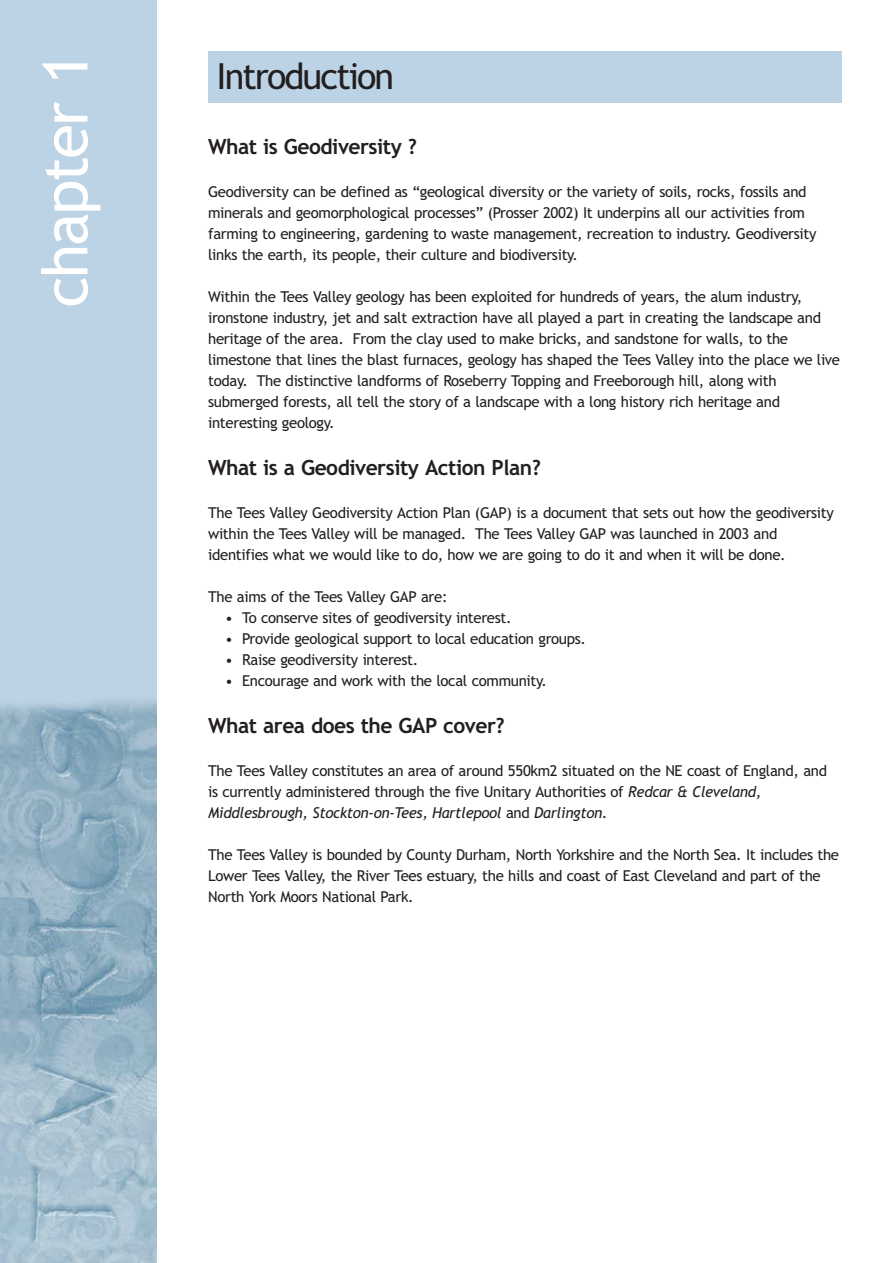
<style>
.page{position:relative;width:893px;height:1263px;background:#fff}
.page>*{position:absolute;margin:0;border:0;box-sizing:border-box;transform-origin:0 0}
.t1{font:63px "Trebuchet MS";letter-spacing:-.03em;color:#fff}
.t2{font:36px "Trebuchet MS";letter-spacing:-.05em;color:#231f20}
.t3{font:700 21px "Trebuchet MS";letter-spacing:-.025em;color:#231f20}
.t4{font:15px/21px "Trebuchet MS";letter-spacing:-.02em;color:#231f20}
.s1{font-style:italic}
</style>
<div class="page">
<img style="left:0;top:1px;width:157px;height:1262px">
<div style="left:208px;top:52px;width:634px;height:51px;background:#bbd3e5"></div>
<h1 class="t1" style="left:41px;top:307px;width:257px;rotate:-90deg">chapter 1</h1>
<h2 class="t2" style="left:217px;top:62px;width:179px">Introduction</h2>
<h3 class="t3" style="left:208px;top:138px;width:210px">What is Geodiversity ?</h3>
<p class="t4" style="left:208px;top:183px;width:610px">Geodiversity can be defined as “geological diversity or the variety of soils, rocks, fossils and minerals and geomorphological processes” (Prosser 2002) It underpins all our activities from farming to engineering, gardening to waste management, recreation to industry. Geodiversity links the earth, its people, their culture and biodiversity.</p>
<p class="t4" style="left:208px;top:288px;width:633px">Within the Tees Valley geology has been exploited for hundreds of years, the alum industry, ironstone industry, jet and salt extraction have all played a part in creating the landscape and heritage of the area. From the clay used to make bricks, and sandstone for walls, to the limestone that lines the blast furnaces, geology has shaped the Tees Valley into the place we live today. The distinctive landforms of Roseberry Topping and Freeborough hill, along with submerged forests, all tell the story of a landscape with a long history rich heritage and interesting geology.</p>
<h3 class="t3" style="left:208px;top:459px;width:334px">What is a Geodiversity Action Plan?</h3>
<p class="t4" style="left:208px;top:504px;width:627px">The Tees Valley Geodiversity Action Plan (GAP) is a document that sets out how the geodiversity within the Tees Valley will be managed. The Tees Valley GAP was launched in 2003 and identifies what we would like to do, how we are going to do it and when it will be done.</p>
<p class="t4" style="left:208px;top:588px;width:241px">The aims of the Tees Valley GAP are:</p>
<p class="t4" style="left:225px;top:609px;width:288px">• To conserve sites of geodiversity interest.</p>
<p class="t4" style="left:225px;top:630px;width:362px">• Provide geological support to local education groups.</p>
<p class="t4" style="left:225px;top:651px;width:195px">• Raise geodiversity interest.</p>
<p class="t4" style="left:225px;top:672px;width:323px">• Encourage and work with the local community.</p>
<h3 class="t3" style="left:208px;top:717px;width:298px">What area does the GAP cover?</h3>
<p class="t4" style="left:208px;top:762px;width:620px">The Tees Valley constitutes an area of around 550km2 situated on the NE coast of England, and is currently administered through the five Unitary Authorities of <span class="s1">Redcar &amp; Cleveland,<br>Middlesbrough, Stockton-on-Tees, Hartlepool</span> and <span class="s1">Darlington.</span></p>
<p class="t4" style="left:208px;top:846px;width:632px">The Tees Valley is bounded by County Durham, North Yorkshire and the North Sea. It includes the<br>Lower Tees Valley, the River Tees estuary, the hills and coast of East Cleveland and part of the<br>North York Moors National Park.</p>
</div>
